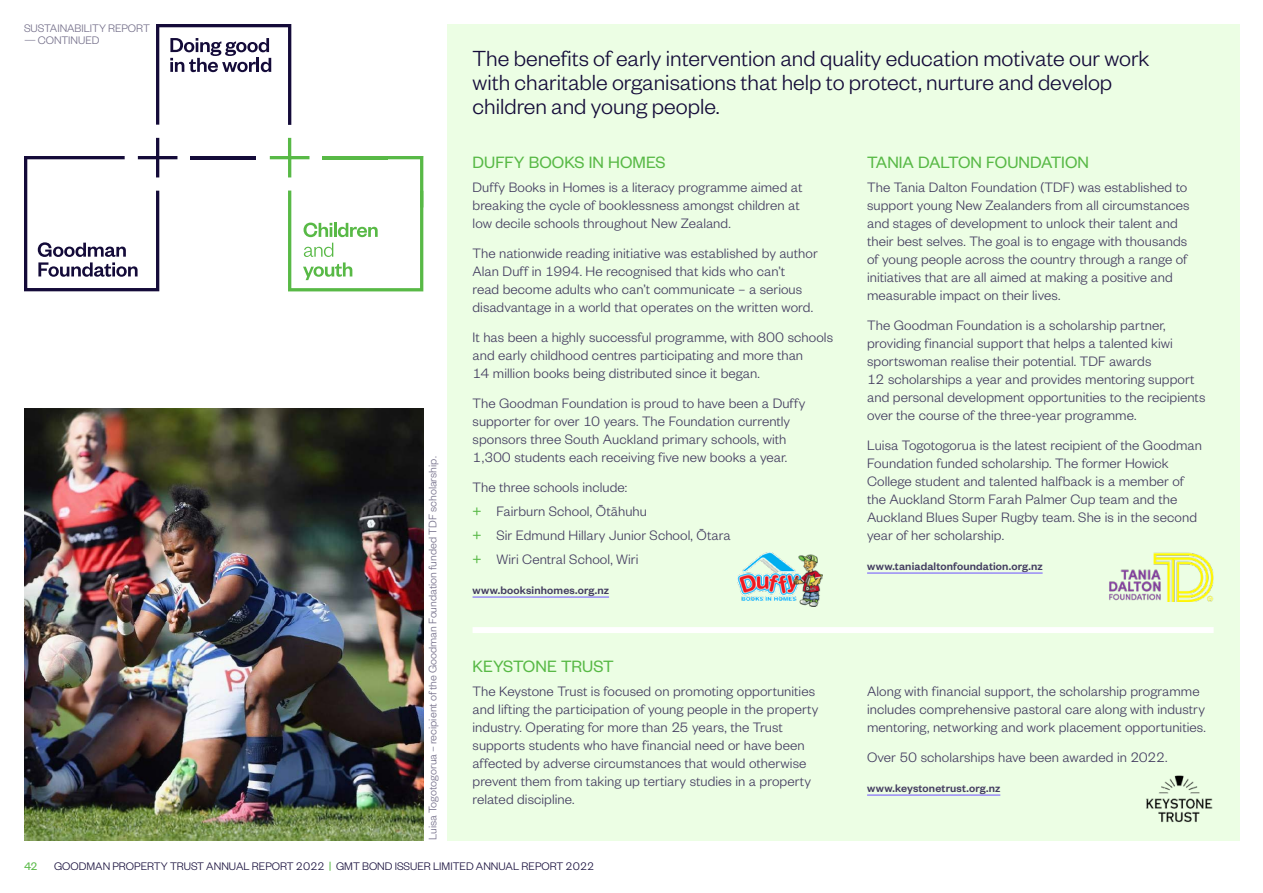
<style>
.page{position:relative;width:1263px;height:893px;background:#fff}
.page>*{position:absolute;margin:0;border:0;box-sizing:border-box;transform-origin:0 0}
.Intro-body_16pt{font:300 24px/24px "Founders Grotesk";color:#140b39}
.BodyText-Heading12pt{font:18px "Founders Grotesk";color:#58b946}
.BodyText_10_12{font:300 15px/18px "Founders Grotesk";letter-spacing:.005em;color:#433c60}
.BodyText_10_12-2{font:500 12px "Founders Grotesk";letter-spacing:.01em;color:#433c60}
.t1{font:300 12px "Founders Grotesk";color:#140b39}
.Caption_Founders{font:300 12px "Founders Grotesk";color:#726d88}
.TITLES_60pt{font:300 12px "Founders Grotesk";color:#726d88}
.t2{font:12px "Founders Grotesk";color:#58b946}
.s1{font-weight:400;color:#58b946}
</style>
<div class="page">
<img style="left:24px;top:408px;width:399px;height:432px">
<hr style="left:191px;top:156px;width:65px;height:3px;background:#140b39">
<svg style="left:270px;top:138px;width:153px;height:153px"></svg>
<svg style="left:24px;top:138px;width:153px;height:153px"></svg>
<svg style="left:156px;top:24px;width:135px;height:101px"></svg>
<div style="left:447px;top:24px;width:792px;height:816px;background:#ecfee4"></div>
<hr style="left:472px;top:597px;width:137px;height:1px;background:#6e50ff">
<hr style="left:867px;top:573px;width:175px;height:1px;background:#6e50ff">
<hr style="left:867px;top:795px;width:133px;height:1px;background:#6e50ff">
<div style="left:472px;top:627px;width:742px;height:6px;background:#fff"></div>
<img style="left:738px;top:552px;width:55px;height:48px">
<img style="left:793px;top:554px;width:29px;height:53px">
<img style="left:1109px;top:553px;width:105px;height:48px">
<img style="left:1146px;top:775px;width:67px;height:48px">
<p class="TITLES_60pt" style="left:24px;top:20px;width:127px">SUSTAINABILITY REPORT</p>
<p class="TITLES_60pt" style="left:24px;top:32px;width:77px">— CONTINUED</p>
<p class="Caption_Founders" style="left:425px;top:840px;width:385px;rotate:-90deg">Luisa Togotogorua – recipient of the Goodman Foundation funded TDF scholarship.</p>
<p class="Intro-body_16pt" style="left:472px;top:45px;width:679px">The benefits of early intervention and quality education motivate our work with charitable organisations that help to protect, nurture and develop children and young people.</p>
<p class="BodyText-Heading12pt" style="left:867px;top:151px;width:223px">TANIA DALTON FOUNDATION</p>
<p class="BodyText_10_12" style="left:867px;top:177px;width:324px">The Tania Dalton Foundation (TDF) was established to support young New Zealanders from all circumstances and stages of development to unlock their talent and their best selves. The goal is to engage with thousands of young people across the country through a range of initiatives that are all aimed at making a positive and measurable impact on their lives.</p>
<p class="BodyText_10_12" style="left:867px;top:315px;width:340px">The Goodman Foundation is a scholarship partner, providing financial support that helps a talented kiwi sportswoman realise their potential. TDF awards<br>12 scholarships a year and provides mentoring support and personal development opportunities to the recipients over the course of the three-year programme.</p>
<p class="BodyText_10_12" style="left:867px;top:435px;width:336px">Luisa Togotogorua is the latest recipient of the Goodman Foundation funded scholarship. The former Howick College student and talented halfback is a member of the Auckland Storm Farah Palmer Cup team and the Auckland Blues Super Rugby team. She is in the second year of her scholarship.</p>
<p class="BodyText_10_12-2" style="left:867px;top:559px;width:177px">www.taniadaltonfoundation.org.nz</p>
<p class="BodyText-Heading12pt" style="left:472px;top:151px;width:195px">DUFFY BOOKS IN HOMES</p>
<p class="BodyText_10_12" style="left:472px;top:177px;width:331px">Duffy Books in Homes is a literacy programme aimed at breaking the cycle of booklessness amongst children at low decile schools throughout New Zealand.</p>
<p class="BodyText_10_12" style="left:472px;top:243px;width:347px">The nationwide reading initiative was established by author Alan Duff in 1994. He recognised that kids who can’t<br>read become adults who can’t communicate – a serious disadvantage in a world that operates on the written word.</p>
<p class="BodyText_10_12" style="left:472px;top:327px;width:362px">It has been a highly successful programme, with 800 schools and early childhood centres participating and more than<br>14 million books being distributed since it began.</p>
<p class="BodyText_10_12" style="left:472px;top:393px;width:334px">The Goodman Foundation is proud to have been a Duffy supporter for over 10 years. The Foundation currently sponsors three South Auckland primary schools, with 1,300 students each receiving five new books a year.</p>
<p class="BodyText_10_12" style="left:472px;top:477px;width:156px">The three schools include:</p>
<p class="BodyText_10_12" style="left:472px;top:501px;width:176px"><span class="s1">+</span> Fairburn School, Ōtāhuhu</p>
<p class="BodyText_10_12" style="left:472px;top:525px;width:260px"><span class="s1">+</span> Sir Edmund Hillary Junior School, Ōtara</p>
<p class="BodyText_10_12" style="left:472px;top:549px;width:167px"><span class="s1">+</span> Wiri Central School, Wiri</p>
<p class="BodyText_10_12-2" style="left:472px;top:583px;width:138px">www.booksinhomes.org.nz</p>
<p class="BodyText-Heading12pt" style="left:472px;top:655px;width:143px">KEYSTONE TRUST</p>
<p class="BodyText_10_12" style="left:472px;top:681px;width:347px">The Keystone Trust is focused on promoting opportunities and lifting the participation of young people in the property industry. Operating for more than 25 years, the Trust supports students who have financial need or have been affected by adverse circumstances that would otherwise prevent them from taking up tertiary studies in a property related discipline.</p>
<p class="BodyText_10_12" style="left:867px;top:681px;width:340px">Along with financial support, the scholarship programme includes comprehensive pastoral care along with industry mentoring, networking and work placement opportunities.</p>
<p class="BodyText_10_12" style="left:867px;top:747px;width:302px">Over 50 scholarships have been awarded in 2022.</p>
<p class="BodyText_10_12-2" style="left:867px;top:781px;width:135px">www.keystonetrust.org.nz</p>
<p class="t2" style="left:24px;top:859px;width:15px">42</p>
<p class="t1" style="left:54px;top:859px;width:542px">GOODMAN PROPERTY TRUST ANNUAL REPORT 2022 GMT BOND ISSUER LIMITED ANNUAL REPORT 2022</p>
</div>
